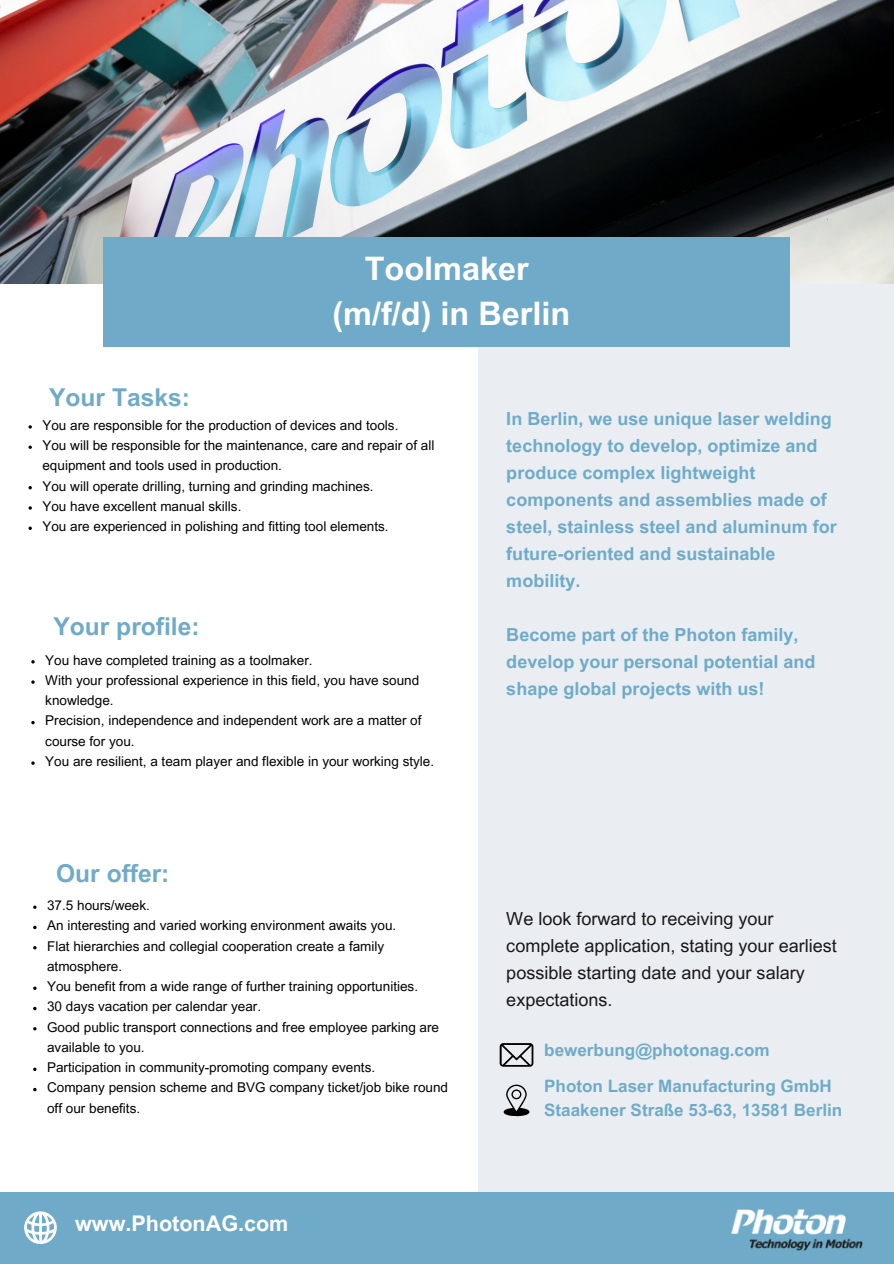
<style>
.page{position:relative;width:894px;height:1264px;background:#fff}
.page>*{position:absolute;margin:0;border:0;box-sizing:border-box;transform-origin:0 0}
.t1{font:700 32.4px/45px "Arial MT Pro";color:#fff;text-align:center}
.t2{font:700 24.6px "Arial MT Pro";color:#6fabc9}
.t3{font:700 21.6px "Arial MT Pro";color:#fff}
.t4{font:700 18px/27px "Arial MT Pro";color:#6fabc9}
.t5{font:18px/27px "Arial MT Pro";color:#1a171b}
.t6{font:700 17.1px/23.7px "Arial MT Pro";color:#6fabc9}
.t7{font:13.5px/20.2px "Arial MT Pro";color:#000}
</style>
<div class="page">
<div style="left:478px;top:216px;width:415px;height:981px;background:#eaeef2"></div>
<img style="left:0;top:1px;width:893px;height:282px">
<div style="left:103px;top:237px;width:687px;height:109px;background:#6fabc9"></div>
<svg style="left:499px;top:1043px;width:34px;height:23px"></svg>
<svg style="left:503px;top:1084px;width:26px;height:33px"></svg>
<div style="left:0;top:1191px;width:893px;height:72px;background:#6fabc9"></div>
<svg style="left:24px;top:1211px;width:33px;height:32px"></svg>
<img style="left:731px;top:1209px;width:131px;height:42px">
<svg style="left:28px;top:445px;width:4px;height:4px"></svg>
<svg style="left:28px;top:486px;width:4px;height:3px"></svg>
<svg style="left:28px;top:526px;width:4px;height:4px"></svg>
<svg style="left:31px;top:660px;width:4px;height:3px"></svg>
<svg style="left:31px;top:721px;width:4px;height:3px"></svg>
<svg style="left:33px;top:925px;width:4px;height:4px"></svg>
<svg style="left:33px;top:946px;width:4px;height:3px"></svg>
<svg style="left:33px;top:1006px;width:4px;height:4px"></svg>
<svg style="left:33px;top:1027px;width:4px;height:3px"></svg>
<svg style="left:33px;top:1087px;width:4px;height:4px"></svg>
<p class="t2" style="left:49px;top:388px;width:142px">Your Tasks:</p>
<h4 class="t1" style="left:332px;top:250px;width:239px">Toolmaker (m/f/d) in Berlin</h4>
<p class="t7" style="left:42px;top:416px;width:357px">You are responsible for the production of devices and tools.</p>
<h4 class="t7" style="left:42px;top:437px;width:393px">You will be responsible for the maintenance, care and repair of all equipment and tools used in production.</h4>
<h1 class="t7" style="left:42px;top:477px;width:332px">You will operate drilling, turning and grinding machines.</h1>
<h2 class="t7" style="left:42px;top:497px;width:200px">You have excellent manual skills.</h2>
<p class="t7" style="left:42px;top:518px;width:347px">You are experienced in polishing and fitting tool elements.</p>
<p class="t2" style="left:53px;top:617px;width:148px">Your profile:</p>
<h2 class="t7" style="left:45px;top:651px;width:269px">You have completed training as a toolmaker.</h2>
<p class="t7" style="left:45px;top:671px;width:375px">With your professional experience in this field, you have sound knowledge.</p>
<p class="t7" style="left:45px;top:712px;width:377px">Precision, independence and independent work are a matter of course for you.</p>
<p class="t7" style="left:45px;top:752px;width:390px">You are resilient, a team player and flexible in your working style.</p>
<p class="t2" style="left:56px;top:864px;width:115px">Our offer:</p>
<h2 class="t7" style="left:47px;top:896px;width:104px">37.5 hours/week.</h2>
<p class="t7" style="left:47px;top:917px;width:350px">An interesting and varied working environment awaits you.</p>
<p class="t7" style="left:47px;top:937px;width:338px">Flat hierarchies and collegial cooperation create a family atmosphere.</p>
<p class="t7" style="left:47px;top:977px;width:372px">You benefit from a wide range of further training opportunities.</p>
<p class="t7" style="left:47px;top:998px;width:215px">30 days vacation per calendar year.</p>
<p class="t7" style="left:47px;top:1018px;width:393px">Good public transport connections and free employee parking are available to you.</p>
<p class="t7" style="left:47px;top:1058px;width:329px">Participation in community-promoting company events.</p>
<p class="t7" style="left:47px;top:1079px;width:402px">Company pension scheme and BVG company ticket/job bike round off our benefits.</p>
<p class="t3" style="left:75px;top:1215px;width:215px">www.PhotonAG.com</p>
<p class="t4" style="left:506px;top:407px;width:332px">In Berlin, we use unique laser welding technology to develop, optimize and produce complex lightweight components and assemblies made of steel, stainless steel and aluminum for future-oriented and sustainable mobility.</p>
<h4 class="t4" style="left:506px;top:623px;width:311px">Become part of the Photon family, develop your personal potential and shape global projects with us!</h4>
<h5 class="t5" style="left:506px;top:907px;width:332px">We look forward to receiving your complete application, stating your earliest possible starting date and your salary expectations.</h5>
<p class="t6" style="left:544px;top:1039px;width:227px">bewerbung@photonag.com</p>
<p class="t6" style="left:544px;top:1076px;width:299px">Photon Laser Manufacturing GmbH<br>Staakener Straße 53-63, 13581 Berlin</p>
</div>
